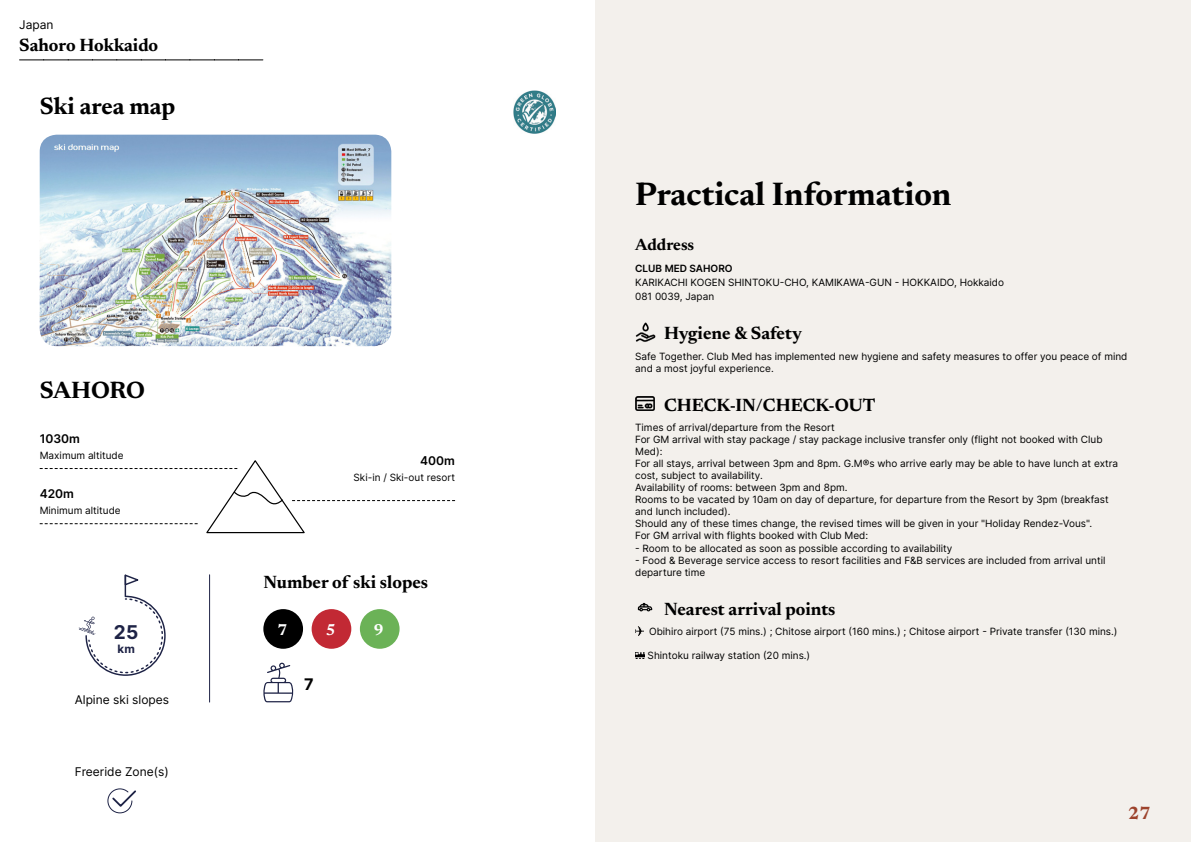
<style>
.page{position:relative;width:1191px;height:842px;background:#fff}
.page>*{position:absolute;margin:0;border:0;box-sizing:border-box;transform-origin:0 0}
.t1{font:700 33px "Newsreader 24 pt";color:#000}
.t2{font:700 24px "Newsreader 24 pt";color:#000}
.t3{font:700 19px "Inter";color:#1e2346}
.t4{font:700 18px "Newsreader 24 pt";color:#000}
.t5{font:700 18px "Newsreader 24 pt";color:#9d432c}
.t6{font:700 16.5px "Newsreader 24 pt";color:#000}
.t7{font:700 16px "Newsreader 24 pt";color:#fff}
.t8{font:700 16px "Inter";color:#000}
.t9{font:12px "Inter";color:#000}
.t10{font:600 12px "Inter";color:#000}
.t11{font:700 11.5px "Inter";color:#1e2346}
.t12{font:10px/12px "Inter";color:#000}
.t13{font:600 10px "Inter";color:#000}
</style>
<div class="page">
<div style="left:595px;top:0;width:596px;height:842px;background:#f3f0ec"></div>
<img style="left:40px;top:135px;width:351px;height:211px">
<svg style="left:20px;top:60px;width:243px;height:1px"></svg>
<img style="left:513px;top:91px;width:43px;height:42px">
<svg style="left:40px;top:460px;width:415px;height:74px"></svg>
<div style="left:263px;top:609px;width:40px;height:40px;background:#000;border-radius:50%"></div>
<div style="left:312px;top:609px;width:39px;height:40px;background:#c22934;border-radius:50%"></div>
<div style="left:360px;top:609px;width:39px;height:40px;background:#6bb257;border-radius:50%"></div>
<svg style="left:79px;top:574px;width:86px;height:101px"></svg>
<svg style="left:263px;top:663px;width:30px;height:39px"></svg>
<svg style="left:107px;top:788px;width:29px;height:26px"></svg>
<hr style="left:209px;top:575px;width:1px;height:127px;background:#1e2346">
<img style="left:635px;top:322px;width:20px;height:20px">
<img style="left:636px;top:397px;width:18px;height:14px">
<img style="left:637px;top:602px;width:16px;height:10px">
<svg style="left:635px;top:627px;width:8px;height:8px"></svg>
<svg style="left:635px;top:652px;width:10px;height:6px"></svg>
<p class="t9" style="left:19px;top:15px;width:36px">Japan</p>
<h3 class="t4" style="left:19px;top:32px;width:140px">Sahoro Hokkaido</h3>
<h2 class="t2" style="left:40px;top:89px;width:137px">Ski area map</h2>
<h2 class="t2" style="left:40px;top:372px;width:107px">SAHORO</h2>
<p class="t10" style="left:40px;top:430px;width:42px">1030m</p>
<p class="t12" style="left:40px;top:449px;width:85px">Maximum altitude</p>
<p class="t10" style="left:40px;top:485px;width:36px">420m</p>
<p class="t12" style="left:40px;top:504px;width:82px">Minimum altitude</p>
<p class="t10" style="left:420px;top:452px;width:36px">400m</p>
<p class="t12" style="left:353px;top:471px;width:103px">Ski-in / Ski-out resort</p>
<h3 class="t4" style="left:263px;top:569px;width:166px">Number of ski slopes</h3>
<h3 class="t3" style="left:114px;top:618px;width:26px">25</h3>
<h3 class="t7" style="left:277px;top:618px;width:11px">7</h3>
<h3 class="t7" style="left:326px;top:618px;width:11px">5</h3>
<h3 class="t7" style="left:374px;top:618px;width:11px">9</h3>
<p class="t11" style="left:117px;top:640px;width:19px">km</p>
<p class="t9" style="left:75px;top:691px;width:96px">Alpine ski slopes</p>
<p class="t9" style="left:75px;top:762px;width:95px">Freeride Zone(s)</p>
<h3 class="t8" style="left:304px;top:673px;width:11px">7</h3>
<h1 class="t1" style="left:635px;top:171px;width:318px">Practical Information</h1>
<h3 class="t6" style="left:635px;top:233px;width:61px">Address</h3>
<p class="t13" style="left:635px;top:261px;width:99px">CLUB MED SAHORO</p>
<p class="t12" style="left:635px;top:276px;width:370px;line-height:14px">KARIKACHI KOGEN SHINTOKU-CHO, KAMIKAWA-GUN - HOKKAIDO, Hokkaido<br>081 0039, Japan</p>
<h3 class="t4" style="left:664px;top:321px;width:139px">Hygiene &amp; Safety</h3>
<p class="t12" style="left:635px;top:350px;width:494px">Safe Together. Club Med has implemented new hygiene and safety measures to offer you peace of mind and a most joyful experience.</p>
<h3 class="t4" style="left:664px;top:392px;width:213px">CHECK-IN/CHECK-OUT</h3>
<p class="t12" style="left:635px;top:422px;width:484px">Times of arrival/departure from the Resort<br>For GM arrival with stay package / stay package inclusive transfer only (flight not booked with Club Med):<br>For all stays, arrival between 3pm and 8pm. G.M®s who arrive early may be able to have lunch at extra cost, subject to availability.<br>Availability of rooms: between 3pm and 8pm.<br>Rooms to be vacated by 10am on day of departure, for departure from the Resort by 3pm (breakfast and lunch included).<br>Should any of these times change, the revised times will be given in your "Holiday Rendez-Vous".<br>For GM arrival with flights booked with Club Med:</p>
<p class="t12" style="left:635px;top:542px;width:319px">- Room to be allocated as soon as possible according to availability</p>
<p class="t12" style="left:635px;top:554px;width:472px">- Food &amp; Beverage service access to resort facilities and F&amp;B services are included from arrival until departure time</p>
<h3 class="t4" style="left:664px;top:596px;width:173px">Nearest arrival points</h3>
<p class="t12" style="left:649px;top:625px;width:470px">Obihiro airport (75 mins.) ; Chitose airport (160 mins.) ; Chitose airport - Private transfer (130 mins.)</p>
<p class="t12" style="left:647px;top:649px;width:164px">Shintoku railway station (20 mins.)</p>
<h3 class="t5" style="left:1128px;top:800px;width:24px">27</h3>
</div>
